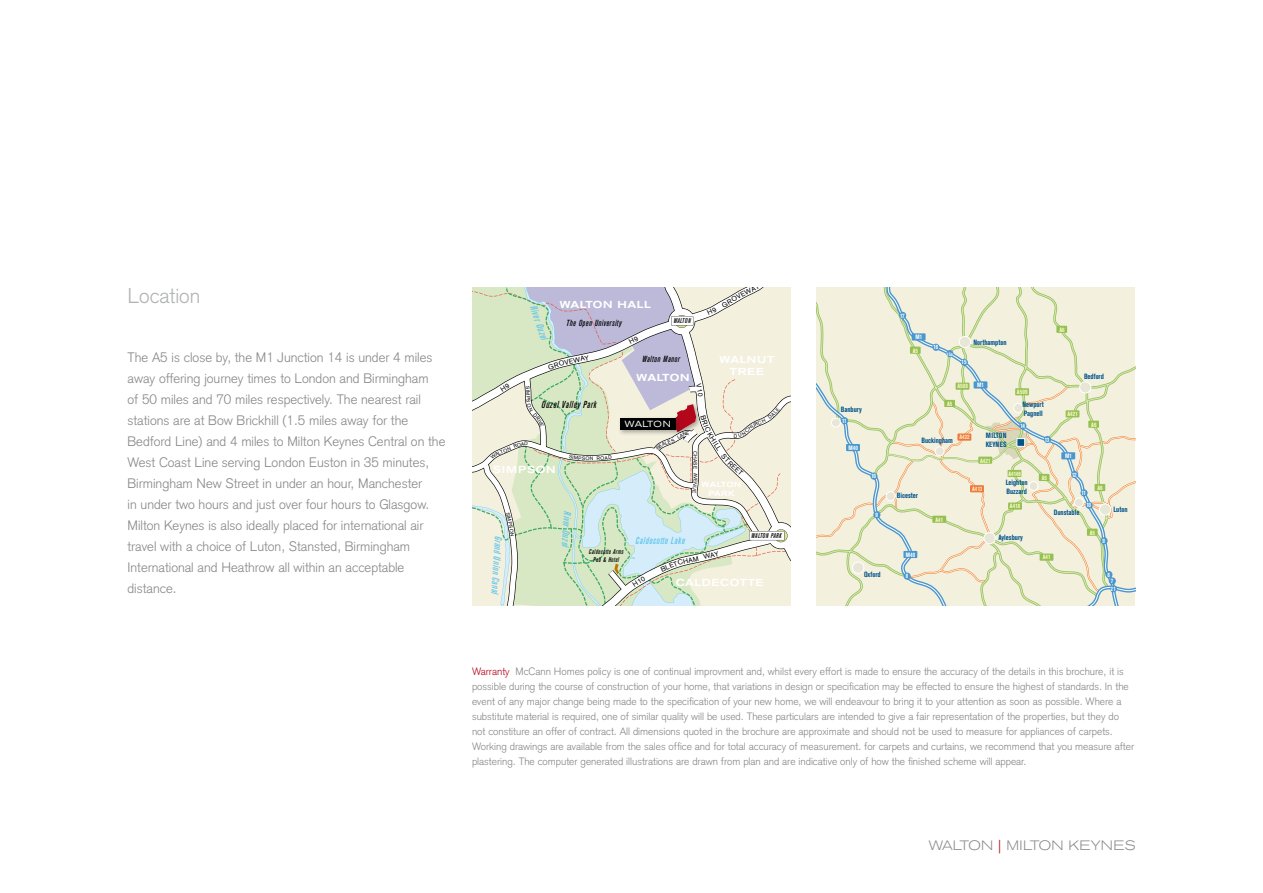
<style>
.page{position:relative;width:1263px;height:893px;background:#fff}
.page>*{position:absolute;margin:0;border:0;box-sizing:border-box;transform-origin:0 0}
.t1{font:300 21px "Akzidenz Grotesk";color:#b1b3b4}
.t2{font:300 13.5px/21px "Akzidenz Grotesk";color:#87888a}
.t3{font:300 expanded 13.5px "Akzidenz Grotesk BE";color:#87888a}
.t4{font:300 10.5px/15px "Akzidenz Grotesk";color:#87888a}
.t5{font:italic 500 condensed 10.05px "Akzidenz Grotesk BE";letter-spacing:.05em;color:#5ec5ed}
.t6{font:500 expanded 10.05px/12.1px "Akzidenz Grotesk BE";letter-spacing:.05em;color:#fff;text-align:center}
.t7{font:italic 500 condensed 10.05px "Akzidenz Grotesk BE";letter-spacing:.05em;color:#000}
.t8{font:500 expanded 10.05px "Akzidenz Grotesk BE";letter-spacing:.08em;color:#fff}
.t9{font:italic 500 condensed 8.85px "Akzidenz Grotesk BE";letter-spacing:.05em;color:#000}
.t10{font:expanded 8.85px "Akzidenz Grotesk BE";letter-spacing:.01em;color:#fff}
.t11{font:700 condensed 7.5px/9px "Akzidenz Grotesk BE";color:#00548a}
.t12{font:700 condensed 7.5px/9px "Akzidenz Grotesk BE";letter-spacing:.02em;color:#00548a}
.t13{font:500 expanded 7.5px/9px "Akzidenz Grotesk BE";letter-spacing:.03em;color:#fff;text-align:center}
.t14{font:italic 500 condensed 6.9px/8.2px "Akzidenz Grotesk BE";letter-spacing:.05em;color:#000;text-align:center}
.t15{font:700 condensed 6.3px "Akzidenz Grotesk BE";color:#fff9c7}
.t16{font:700 condensed 6.3px/7.8px "Akzidenz Grotesk BE";color:#fff}
.t17{font:700 condensed 6.3px "Akzidenz Grotesk BE";color:#ffedc3}
.t18{font:700 condensed 5.1px "Akzidenz Grotesk BE";color:#fff}
.t19{font:5.1px "Akzidenz Grotesk";color:#000}
.s1{color:#b3071b}
</style>
<div class="page">
<svg style="left:816px;top:287px;width:319px;height:319px;background:#ebead4"></svg>
<div style="left:1019px;top:422px;width:7px;height:7px;background:#4a96cd;border-radius:50%"></div>
<div style="left:961px;top:359px;width:7px;height:7px;background:#4a96cd;border-radius:50%"></div>
<div style="left:946px;top:350px;width:7px;height:7px;background:#4a96cd;border-radius:50%"></div>
<div style="left:932px;top:344px;width:7px;height:7px;background:#4a96cd;border-radius:50%"></div>
<div style="left:899px;top:312px;width:7px;height:7px;background:#4a96cd;border-radius:50%"></div>
<div style="left:1044px;top:436px;width:7px;height:7px;background:#4a96cd;border-radius:50%"></div>
<div style="left:1080px;top:489px;width:7px;height:7px;background:#4a96cd;border-radius:50%"></div>
<div style="left:1071px;top:471px;width:7px;height:7px;background:#4a96cd;border-radius:50%"></div>
<div style="left:1085px;top:502px;width:7px;height:7px;background:#4a96cd;border-radius:50%"></div>
<div style="left:1100px;top:537px;width:7px;height:7px;background:#4a96cd;border-radius:50%"></div>
<div style="left:1105px;top:571px;width:7px;height:7px;background:#4a96cd;border-radius:50%"></div>
<div style="left:903px;top:572px;width:8px;height:8px;background:#4a96cd;border-radius:50%"></div>
<div style="left:873px;top:511px;width:7px;height:7px;background:#4a96cd;border-radius:50%"></div>
<div style="left:870px;top:473px;width:7px;height:7px;background:#4a96cd;border-radius:50%"></div>
<div style="left:841px;top:417px;width:7px;height:7px;background:#4a96cd;border-radius:50%"></div>
<div style="left:1109px;top:577px;width:7px;height:7px;background:#4a96cd;border-radius:50%"></div>
<div style="left:1110px;top:585px;width:7px;height:7px;background:#4a96cd;border-radius:50%"></div>
<div style="left:1061px;top:452px;width:14px;height:7px;background:#4a96cd"></div>
<div style="left:973px;top:381px;width:14px;height:7px;background:#4a96cd"></div>
<div style="left:912px;top:333px;width:13px;height:7px;background:#4a96cd"></div>
<div style="left:903px;top:551px;width:14px;height:7px;background:#4a96cd"></div>
<div style="left:846px;top:444px;width:14px;height:7px;background:#4a96cd"></div>
<div style="left:1016px;top:438px;width:9px;height:9px;background:#00548a;border:1px solid #fff"></div>
<svg style="left:472px;top:287px;width:319px;height:319px;background:#dbe0d2"></svg>
<h1 class="t1" style="left:128px;top:283px;width:74px">Location</h1>
<p class="t2" style="left:128px;top:347px;width:319px">The A5 is close by, the M1 Junction 14 is under 4 miles away offering journey times to London and Birmingham<br>of 50 miles and 70 miles respectively. The nearest rail stations are at Bow Brickhill (1.5 miles away for the Bedford Line) and 4 miles to Milton Keynes Central on the West Coast Line serving London Euston in 35 minutes, Birmingham New Street in under an hour, Manchester<br>in under two hours and just over four hours to Glasgow.<br>Milton Keynes is also ideally placed for international air travel with a choice of Luton, Stansted, Birmingham International and Heathrow all within an acceptable distance.</p>
<p class="t5" style="left:539px;top:304px;width:37px;rotate:71deg">River Ouzel</p>
<p class="t6" style="left:560px;top:298px;width:92px">WALTON HALL</p>
<p class="t9" style="left:567px;top:318px;width:56px">The Open University</p>
<p class="t14" style="left:674px;top:317px;width:19px">WALTON</p>
<p class="t9" style="left:642px;top:354px;width:39px">Walton Manor</p>
<p class="t6" style="left:637px;top:372px;width:54px">WALTON</p>
<p class="t7" style="left:542px;top:399px;width:56px">Ouzel Valley Park</p>
<p class="t8" style="left:493px;top:464px;width:64px">SIMPSON</p>
<p class="t10" style="left:625px;top:419px;width:47px">WALTON</p>
<p class="t19" style="left:698px;top:451px;width:5px;rotate:90deg">C</p>
<p class="t19" style="left:698px;top:462px;width:5px;rotate:90deg">S</p>
<p class="t6" style="left:719px;top:353px;width:56px">WALNUT<br>TREE</p>
<p class="t5" style="left:505px;top:536px;width:60px;rotate:94deg">Grand Union Canal</p>
<p class="t5" style="left:573px;top:512px;width:37px;rotate:94deg">River Ouzel</p>
<p class="t13" style="left:702px;top:480px;width:41px">WALTON<br>PARK</p>
<p class="t14" style="left:589px;top:547px;width:36px">Caldecotte Arms<br>Pub &amp; Hotel</p>
<p class="t5" style="left:636px;top:535px;width:51px">Caldecotte Lake</p>
<p class="t14" style="left:751px;top:532px;width:32px">WALTON PARK</p>
<p class="t6" style="left:676px;top:576px;width:89px">CALDECOTTE</p>
<p class="t16" style="left:900px;top:312px;width:6px">17</p>
<p class="t15" style="left:1059px;top:326px;width:7px">A6</p>
<p class="t16" style="left:915px;top:333px;width:8px">M1</p>
<p class="t15" style="left:913px;top:347px;width:7px">A5</p>
<p class="t16" style="left:933px;top:343px;width:6px">16</p>
<p class="t18" style="left:947px;top:351px;width:7px">15a</p>
<p class="t11" style="left:973px;top:338px;width:35px">Northampton</p>
<p class="t16" style="left:962px;top:358px;width:6px">15</p>
<p class="t11" style="left:1084px;top:372px;width:21px">Bedford</p>
<p class="t15" style="left:957px;top:383px;width:12px">A508</p>
<p class="t16" style="left:977px;top:381px;width:8px">M1</p>
<p class="t15" style="left:1017px;top:388px;width:12px">A509</p>
<p class="t11" style="left:841px;top:405px;width:22px">Banbury</p>
<p class="t16" style="left:842px;top:417px;width:6px">11</p>
<p class="t15" style="left:947px;top:400px;width:7px">A5</p>
<p class="t11" style="left:1022px;top:400px;width:23px">Newport<br>Pagnell</p>
<p class="t16" style="left:1020px;top:422px;width:6px">14</p>
<p class="t15" style="left:1067px;top:410px;width:12px">A421</p>
<p class="t15" style="left:1091px;top:421px;width:7px">A6</p>
<p class="t16" style="left:848px;top:444px;width:11px">M40</p>
<p class="t17" style="left:959px;top:434px;width:12px">A422</p>
<p class="t11" style="left:921px;top:436px;width:33px">Buckingham</p>
<p class="t12" style="left:986px;top:431px;width:22px">MILTON<br>KEYNES</p>
<p class="t16" style="left:1045px;top:436px;width:6px">13</p>
<p class="t15" style="left:980px;top:457px;width:12px">A421</p>
<p class="t16" style="left:1065px;top:452px;width:8px">M1</p>
<p class="t16" style="left:871px;top:472px;width:6px">10</p>
<p class="t11" style="left:897px;top:491px;width:23px">Bicester</p>
<p class="t17" style="left:972px;top:485px;width:11px">A413</p>
<p class="t15" style="left:1008px;top:470px;width:14px">A4146</p>
<p class="t11" style="left:1006px;top:478px;width:23px">Leighton<br>Buzzard</p>
<p class="t15" style="left:1042px;top:474px;width:7px">A5</p>
<p class="t16" style="left:1072px;top:471px;width:6px">12</p>
<p class="t16" style="left:1081px;top:489px;width:6px">11</p>
<p class="t15" style="left:1097px;top:484px;width:7px">A6</p>
<p class="t16" style="left:875px;top:511px;width:4px">9</p>
<p class="t15" style="left:935px;top:516px;width:10px">A41</p>
<p class="t15" style="left:1010px;top:503px;width:12px">A418</p>
<p class="t16" style="left:1086px;top:501px;width:6px">10</p>
<p class="t11" style="left:1054px;top:507px;width:27px">Dunstable</p>
<p class="t11" style="left:1113px;top:504px;width:16px">Luton</p>
<p class="t11" style="left:998px;top:533px;width:26px">Aylesbury</p>
<p class="t15" style="left:1090px;top:529px;width:7px">A5</p>
<p class="t16" style="left:1102px;top:537px;width:4px">9</p>
<p class="t16" style="left:906px;top:551px;width:11px">M40</p>
<p class="t15" style="left:1043px;top:554px;width:10px">A41</p>
<p class="t11" style="left:864px;top:570px;width:18px">Oxford</p>
<p class="t16" style="left:906px;top:572px;width:4px">8</p>
<p class="t16" style="left:1107px;top:571px;width:4px">8</p>
<p class="t16" style="left:1110px;top:577px;width:7px">7<br>21</p>
<p class="t4" style="left:472px;top:664px;width:664px"><span class="s1">Warranty</span> McCann Homes policy is one of continual improvment and, whilst every effort is made to ensure the accuracy of the details in this brochure, it is possible during the course of construction of your home, that variations in design or specification may be effected to ensure the highest of standards. In the event of any major change being made to the specification of your new home, we will endeavour to bring it to your attention as soon as possible. Where a substitute material is required, one of similar quality will be used. These particulars are intended to give a fair representation of the properties, but they do not constiture an offer of contract. All dimensions quoted in the brochure are approximate and should not be used to measure for appliances of carpets.<br>Working drawings are available from the sales office and for total accuracy of measurement. for carpets and curtains, we recommend that you measure after plastering. The computer generated illustrations are drawn from plan and are indicative only of how the finished scheme will appear.</p>
<p class="t3" style="left:929px;top:838px;width:209px">WALTON <span class="s1">|</span> MILTON KEYNES</p>
</div>
